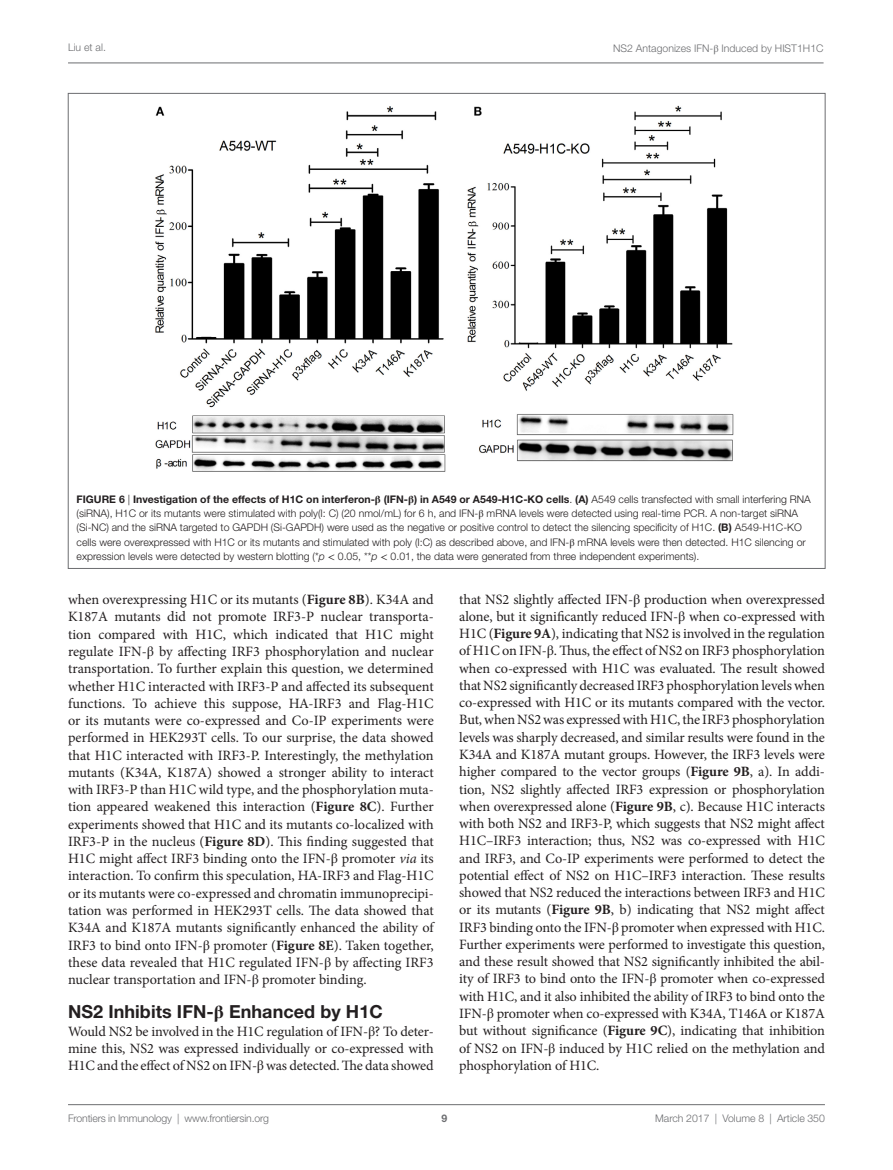
<style>
.page{position:relative;width:893px;height:1170px;background:#fff}
.page>*{position:absolute;margin:0;border:0;box-sizing:border-box;transform-origin:0 0}
.t1{font:700 18px "Helvetica Neue LT Std";letter-spacing:.005em;color:#231f20}
.t2{font:14.25px/17.2px "Minion Pro";letter-spacing:-.01em;color:#231f20;text-align:justify}
.t3{font:300 10.5px/14.2px "Helvetica Neue LT Std";color:#231f20}
.t4{font:300 10.5px "Helvetica Neue LT Std";color:#6c6d70}
.t5{font:700 10.5px "Helvetica Neue LT Std";color:#6c6d70}
.s1{font-family:"STIX General";font-weight:400}
.s2{font-weight:700}
.s3{font-family:"STIX General";font-weight:700}
.s4{font-style:italic}
.s5{font-family:"STIX General"}
</style>
<div class="page">
<img style="left:155px;top:105px;width:579px;height:367px">
<hr style="left:68px;top:1104px;width:757px;height:1px;background:#6c6d70">
<hr style="left:68px;top:63px;width:755px;height:1px;background:#6c6d70">
<p class="t4" style="left:68px;top:41px;width:39px">Liu et al.</p>
<p class="t4" style="left:613px;top:42px;width:212px">NS2 Antagonizes IFN-<span class="s1">β</span> Induced by HIST1H1C</p>
<p class="t3" style="left:77px;top:492px;width:736px"><span class="s2">FIG URE 6</span> | <span class="s2">Investigation of the effects of H1C on interferon-</span><span class="s3">β</span> <span class="s2">(IFN-</span><span class="s3">β</span><span class="s2">) in A549 or A549-H1C-KO cells</span>. <span class="s2">(A)</span> A549 cells transfected with small interfering RNA (siRNA), H1C or its mutants were stimulated with poly(I: C) (20 nmol/mL) for 6 h, and IFN-<span class="s1">β</span> mRNA levels were detected using real-time PCR. A non-target siRNA (Si-NC) and the siRNA targeted to GAPDH (Si-GAPDH) were used as the negative or positive control to detect the silencing specificity of H1C. <span class="s2">(B)</span> A549-H1C-KO cells were overexpressed with H1C or its mutants and stimulated with poly (I:C) as described above, and IFN-<span class="s1">β</span> mRNA levels were then detected. H1C silencing or expression levels were detected by western blotting (*<span class="s4">p</span> <span class="s1">&lt;</span> 0.05, **<span class="s4">p</span> <span class="s1">&lt;</span> 0.01, the data were generated from three independent experiments).</p>
<p class="t2" style="left:68px;top:591px;width:367px">when overexpressing H1C or its mutants (<span class="s2">Figure 8B</span>). K34A and K187A mutants did not promote IRF3-P nuclear transporta&shy;tion compared with H1C, which indicated that H1C might regulate IFN-<span class="s5">β</span> by affecting IRF3 phosphorylation and nuclear transportation. To further explain this question, we determined whether H1C interacted with IRF3-P and affected its subsequent functions. To achieve this suppose, HA-IRF3 and Flag-H1C or its mutants were co-expressed and Co-IP experiments were performed in HEK293T cells. To our surprise, the data showed that H1C interacted with IRF3-P. Interestingly, the methylation mutants (K34A, K187A) showed a stronger ability to interact with IRF3-P than H1C wild type, and the phosphorylation muta&shy;tion appeared weakened this interaction (<span class="s2">Figure 8C</span>). Further experiments showed that H1C and its mutants co-localized with IRF3-P in the nucleus (<span class="s2">Figure 8D</span>). This finding suggested that H1C might affect IRF3 binding onto the IFN-<span class="s5">β</span> promoter <span class="s4">via</span> its interaction. To confirm this speculation, HA-IRF3 and Flag-H1C or its mutants were co-expressed and chromatin immunoprecipi&shy;tation was performed in HEK293T cells. The data showed that K34A and K187A mutants significantly enhanced the ability of IRF3 to bind onto IFN-<span class="s5">β</span> promoter (<span class="s2">Figure 8E</span>). Taken together, these data revealed that H1C regulated IFN-<span class="s5">β</span> by affecting IRF3 nuclear transportation and IFN-<span class="s5">β</span> promoter binding.</p>
<p class="t1" style="left:68px;top:1000px;width:315px">NS2 Inhibits IFN-<span class="s5">β</span> Enhanced by H1C</p>
<p class="t2" style="left:68px;top:1022px;width:367px">Would NS2 be involved in the H1C regulation of IFN-<span class="s5">β</span>? To deter&shy;mine this, NS2 was expressed individually or co-expressed with H1C and the effect of NS2 on IFN-<span class="s5">β</span> was detected. The data showed</p>
<p class="t2" style="left:459px;top:590px;width:367px">that NS2 slightly affected IFN-<span class="s5">β</span> production when overexpressed alone, but it significantly reduced IFN-<span class="s5">β</span> when co-expressed with H1C (<span class="s2">Figure 9A</span>), indicating that NS2 is involved in the regulation of H1C on IFN-<span class="s5">β</span>. Thus, the effect of NS2 on IRF3 phosphorylation when co-expressed with H1C was evaluated. The result showed that NS2 significantly decreased IRF3 phosphorylation levels when co-expressed with H1C or its mutants compared with the vector.<br>But, when NS2 was expressed with H1C, the IRF3 phosphorylation levels was sharply decreased, and similar results were found in the K34A and K187A mutant groups. However, the IRF3 levels were higher compared to the vector groups (<span class="s2">Figure 9B</span>, a). In addi&shy;tion, NS2 slightly affected IRF3 expression or phosphorylation when overexpressed alone (<span class="s2">Figure 9B</span>, c). Because H1C interacts with both NS2 and IRF3-P, which suggests that NS2 might affect H1C–IRF3 interaction; thus, NS2 was co-expressed with H1C and IRF3, and Co-IP experiments were performed to detect the potential effect of NS2 on H1C–IRF3 interaction. These results showed that NS2 reduced the interactions between IRF3 and H1C or its mutants (<span class="s2">Figure 9B</span>, b) indicating that NS2 might affect IRF3 binding onto the IFN-<span class="s5">β</span> promoter when expressed with H1C.<br>Further experiments were performed to investigate this question, and these result showed that NS2 significantly inhibited the abil&shy;ity of IRF3 to bind onto the IFN-<span class="s5">β</span> promoter when co-expressed with H1C, and it also inhibited the ability of IRF3 to bind onto the IFN-<span class="s5">β</span> promoter when co-expressed with K34A, T146A or K187A but without significance (<span class="s2">Figure 9C</span>), indicating that inhibition of NS2 on IFN-<span class="s5">β</span> induced by H1C relied on the methylation and phosphorylation of H1C.</p>
<p class="t4" style="left:68px;top:1111px;width:203px">Frontiers in Immunology | www.frontiersin.org</p>
<p class="t4" style="left:655px;top:1111px;width:171px">March 2017 | Volume 8 | Article 350</p>
<p class="t5" style="left:441px;top:1111px;width:7px">9</p>
</div>
